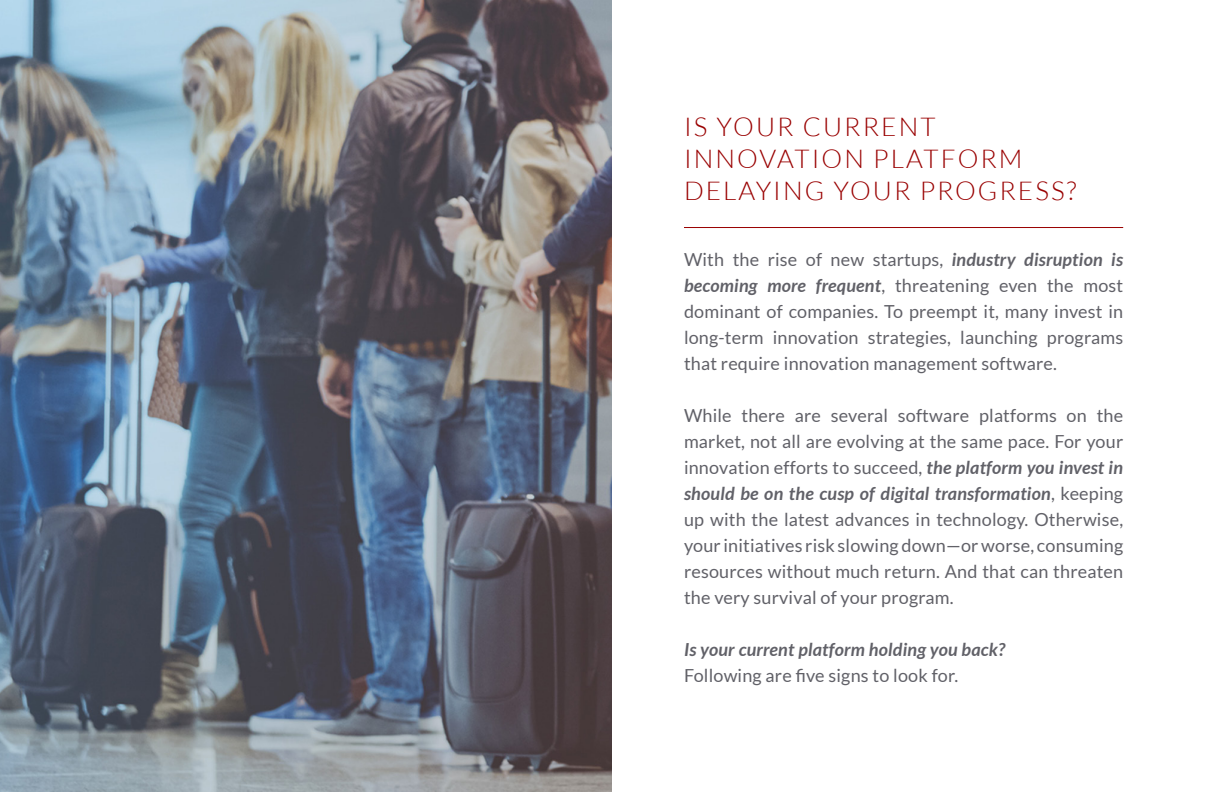
<style>
.page{position:relative;width:1224px;height:792px;background:#fff}
.page>*{position:absolute;margin:0;border:0;box-sizing:border-box;transform-origin:0 0}
.t1{font:300 26px/32px "Lato";letter-spacing:.08em;color:#900}
.t2{font:18px/26px "Lato";letter-spacing:.01em;color:#616168;text-align:justify}
.t3{font:italic 700 18px/26px "Lato";letter-spacing:.01em;color:#616168}
.s1{font-weight:700;font-style:italic}
.s2{font-weight:400;font-style:normal}
</style>
<div class="page">
<hr style="left:684px;top:227px;width:439px;height:1px;background:#900">
<img style="left:0;top:0;width:612px;height:792px">
<p class="t1" style="left:684px;top:111px;width:394px">IS YOUR CURRENT<br>INNOVATION PLATFORM<br>DELAYING YOUR PROGRESS?</p>
<p class="t2" style="left:684px;top:247px;width:441px">With the rise of new startups, <span class="s1">industry disruption is becoming more frequent</span>, threatening even the most dominant of companies. To preempt it, many invest in long-term innovation strategies, launching programs that require innovation management software.</p>
<p class="t2" style="left:684px;top:403px;width:441px">While there are several software platforms on the market, not all are evolving at the same pace. For your innovation efforts to succeed, <span class="s1">the platform you invest in should be on the cusp of digital transformation</span>, keeping up with the latest advances in technology. Otherwise, your initiatives risk slowing down—or worse, consuming resources without much return. And that can threaten the very survival of your program.</p>
<p class="t3" style="left:684px;top:637px;width:323px">Is your current platform holding you back?<br><span class="s2">Following are five signs to look for.</span></p>
</div>
